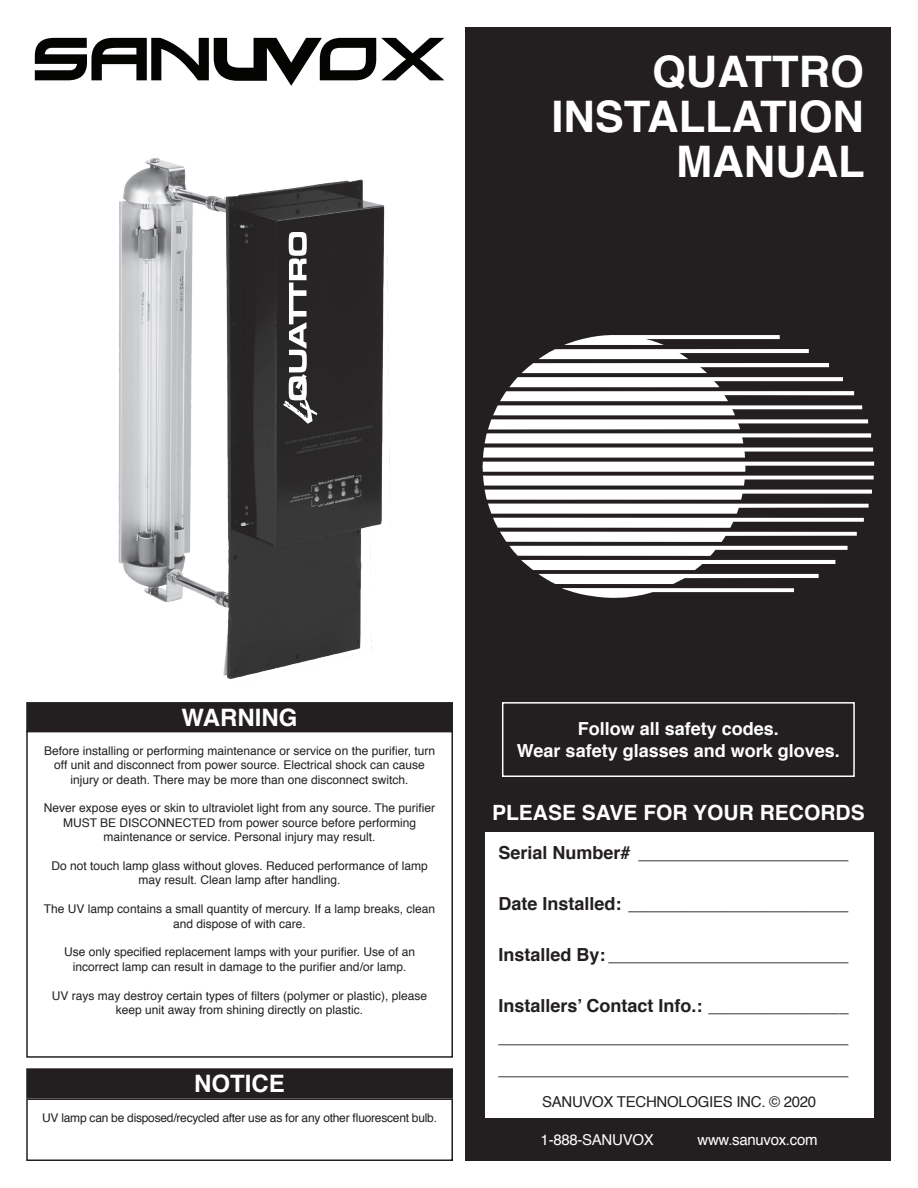
<style>
.page{position:relative;width:918px;height:1188px;background:#fff}
.page>*{position:absolute;margin:0;border:0;box-sizing:border-box;transform-origin:0 0}
.t1{font:700 43.5px/45px "Helvetica";color:#fff;text-align:right}
.t2{font:700 24px "Helvetica";color:#fff}
.t3{font:700 21px "Helvetica";color:#fff}
.t4{font:700 18px/31.5px "Helvetica";color:#231f20;text-align:justify}
.t5{font:700 18px "Helvetica";color:#fff}
.t6{font:15px "Helvetica";letter-spacing:-.02em;color:#231f20}
.t7{font:15px "Helvetica";letter-spacing:-.02em;color:#fff}
.t8{font:12px/14.4px "Helvetica";color:#231f20;text-align:center}
.t9{font:12px "Helvetica";letter-spacing:-.02em;color:#231f20}
</style>
<div class="page">
<div style="left:466px;top:27px;width:425px;height:1134px;background:#231f20"></div>
<svg style="left:483px;top:335px;width:391px;height:263px"></svg>
<img style="left:118px;top:158px;width:272px;height:524px">
<svg style="left:35px;top:38px;width:409px;height:48px"></svg>
<div style="left:502px;top:702px;width:353px;height:75px;border:2px solid #fff"></div>
<div style="left:26px;top:731px;width:427px;height:327px;border:2px solid #231f20"></div>
<div style="left:485px;top:832px;width:388px;height:286px;background:#fff"></div>
<div style="left:26px;top:1098px;width:427px;height:63px;border:2px solid #231f20"></div>
<div style="left:27px;top:703px;width:425px;height:28px;background:#231f20"></div>
<div style="left:26px;top:702px;width:427px;height:30px;border:2px solid #231f20"></div>
<div style="left:27px;top:1069px;width:425px;height:29px;background:#231f20"></div>
<div style="left:26px;top:1068px;width:427px;height:30px;border:2px solid #231f20"></div>
<svg style="left:283px;top:232px;width:34px;height:192px"></svg>
<h2 class="t2" style="left:182px;top:698px;width:117px">WARNING</h2>
<h1 class="t1" style="left:551px;top:49px;width:315px">QUATTRO<br>INSTALLATION<br>MANUAL</h1>
<h3 class="t5" style="left:578px;top:715px;width:203px">Follow all safety codes.</h3>
<p class="t8" style="left:44px;top:744px;width:392px">Before installing or performing maintenance or service on the purifier, turn</p>
<h3 class="t5" style="left:517px;top:736px;width:324px">Wear safety glasses and work gloves.</h3>
<p class="t8" style="left:54px;top:758px;width:372px">off unit and disconnect from power source. Electrical shock can cause injury or death. There may be more than one disconnect switch.</p>
<p class="t8" style="left:44px;top:801px;width:393px">Never expose eyes or skin to ultraviolet light from any source. The purifier<br>MUST BE DISCONNECTED from power source before performing maintenance or service. Personal injury may result.</p>
<p class="t8" style="left:52px;top:859px;width:378px">Do not touch lamp glass without gloves. Reduced performance of lamp may result. Clean lamp after handling.</p>
<p class="t8" style="left:44px;top:902px;width:393px">The UV lamp contains a small quantity of mercury. If a lamp breaks, clean and dispose of with care.</p>
<p class="t8" style="left:64px;top:945px;width:352px">Use only specified replacement lamps with your purifier. Use of an incorrect lamp can result in damage to the purifier and/or lamp.</p>
<p class="t8" style="left:52px;top:988px;width:377px">UV rays may destroy certain types of filters (polymer or plastic), please keep unit away from shining directly on plastic.</p>
<h3 class="t3" style="left:492px;top:796px;width:374px">PLEASE SAVE FOR YOUR RECORDS</h3>
<h3 class="t4" style="left:498px;top:837px;width:352px">Serial Number# _____________________</h3>
<h3 class="t4" style="left:498px;top:888px;width:352px">Date Installed: ______________________</h3>
<h3 class="t4" style="left:498px;top:939px;width:352px">Installed By: ________________________</h3>
<h3 class="t4" style="left:498px;top:990px;width:352px">Installers’ Contact Info.: ______________ ___________________________________ ___________________________________</h3>
<h2 class="t2" style="left:194px;top:1065px;width:92px">NOTICE</h2>
<p class="t9" style="left:42px;top:1109px;width:396px">UV lamp can be disposed/recycled after use as for any other fluorescent bulb.</p>
<p class="t6" style="left:542px;top:1090px;width:276px">SANUVOX TECHNOLOGIES INC. © 2020</p>
<p class="t7" style="left:541px;top:1129px;width:115px">1-888-SANUVOX</p>
<p class="t7" style="left:698px;top:1129px;width:122px">www.sanuvox.com</p>
</div>
